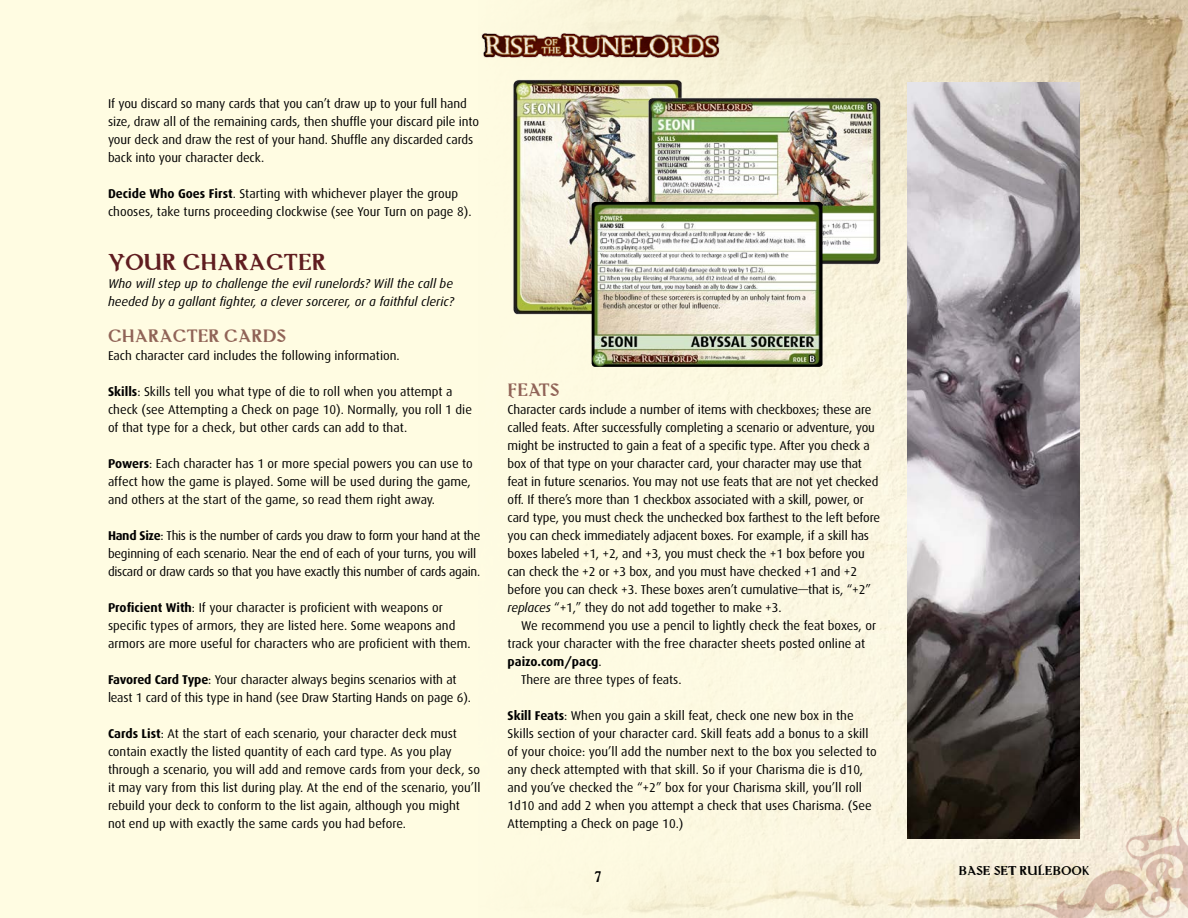
<style>
.page{position:relative;width:1188px;height:918px;background:#fff}
.page>*{position:absolute;margin:0;border:0;box-sizing:border-box;transform-origin:0 0}
.t1{font:27px "Masoch Dirach";color:#601d20}
.t2{font:21px "Masoch Dirach";color:#906357}
.t3{font:18px "Masoch Dirach";color:#000}
.t4{font:15px "Masoch Dirach";color:#000}
.t5{font:12.75px/18px "Dax";letter-spacing:-.01em;color:#000}
.t6{font:italic 12.75px/18px "Dax";color:#000}
.t7{font:700 12.75px "Dax";letter-spacing:-.01em;color:#000}
.s1{font-weight:700}
.s2{font-style:italic}
.s3{font-weight:400}
</style>
<div class="page">
<hr style="left:0;top:0;width:1px;height:918px;background:#fffce2">
<div style="left:1px;top:0;width:1187px;height:918px;background:#fffce2"></div>
<img style="left:579px;top:0;width:609px;height:918px">
<img style="left:481px;top:13px;width:266px;height:57px">
<img style="left:1013px;top:815px;width:175px;height:103px">
<img style="left:486px;top:41px;width:223px;height:309px">
<img style="left:907px;top:83px;width:173px;height:756px">
<img style="left:614px;top:70px;width:306px;height:221px">
<img style="left:592px;top:202px;width:231px;height:165px">
<p class="t5" style="left:108px;top:95px;width:373px">If you discard so many cards that you can’t draw up to your full hand size, draw all of the remaining cards, then shuffle your discard pile into your deck and draw the rest of your hand. Shuffle any discarded cards back into your character deck.</p>
<p class="t5" style="left:108px;top:185px;width:365px"><span class="s1">Decide Who Goes First</span>. Starting with whichever player the group chooses, take turns proceeding clockwise (see Your Turn on page 8).</p>
<h1 class="t1" style="left:108px;top:247px;width:220px">YOUR CHARACTER</h1>
<p class="t6" style="left:108px;top:275px;width:347px">Who will step up to challenge the evil runelords? Will the call be heeded by a gallant fighter, a clever sorcerer, or a faithful cleric?</p>
<h2 class="t2" style="left:108px;top:324px;width:180px">CHARACTER CARDS</h2>
<p class="t5" style="left:108px;top:347px;width:293px">Each character card includes the following information.</p>
<p class="t5" style="left:108px;top:383px;width:366px"><span class="s1">Skills</span>: Skills tell you what type of die to roll when you attempt a check (see Attempting a Check on page 10). Normally, you roll 1 die of that type for a check, but other cards can add to that.</p>
<p class="t5" style="left:108px;top:455px;width:366px"><span class="s1">Powers</span>: Each character has 1 or more special powers you can use to affect how the game is played. Some will be used during the game, and others at the start of the game, so read them right away.</p>
<p class="t5" style="left:108px;top:527px;width:374px"><span class="s1">Hand Size</span>: This is the number of cards you draw to form your hand at the beginning of each scenario. Near the end of each of your turns, you will discard or draw cards so that you have exactly this number of cards again.</p>
<p class="t5" style="left:108px;top:599px;width:364px"><span class="s1">Proficient With</span>: If your character is proficient with weapons or specific types of armors, they are listed here. Some weapons and armors are more useful for characters who are proficient with them.</p>
<p class="t5" style="left:108px;top:671px;width:365px"><span class="s1">Favored Card Type</span>: Your character always begins scenarios with at least 1 card of this type in hand (see Draw Starting Hands on page 6).</p>
<p class="t5" style="left:108px;top:725px;width:374px"><span class="s1">Cards List</span>: At the start of each scenario, your character deck must contain exactly the listed quantity of each card type. As you play through a scenario, you will add and remove cards from your deck, so it may vary from this list during play. At the end of the scenario, you’ll rebuild your deck to conform to the list again, although you might not end up with exactly the same cards you had before.</p>
<h2 class="t2" style="left:508px;top:378px;width:53px">FEATS</h2>
<p class="t5" style="left:508px;top:401px;width:374px">Character cards include a number of items with checkboxes; these are called feats. After successfully completing a scenario or adventure, you might be instructed to gain a feat of a specific type. After you check a box of that type on your character card, your character may use that feat in future scenarios. You may not use feats that are not yet checked off. If there’s more than 1 checkbox associated with a skill, power, or card type, you must check the unchecked box farthest to the left before you can check immediately adjacent boxes. For example, if a skill has boxes labeled +1, +2, and +3, you must check the +1 box before you can check the +2 or +3 box, and you must have checked +1 and +2 before you can check +3. These boxes aren’t cumulative—that is, “+2” <span class="s2">replaces</span> “+1,” they do not add together to make +3.</p>
<p class="t5" style="left:521px;top:617px;width:357px">We recommend you use a pencil to lightly check the feat boxes, or</p>
<p class="t5" style="left:508px;top:635px;width:359px">track your character with the free character sheets posted online at</p>
<p class="t7" style="left:508px;top:654px;width:95px">paizo.com/pacg<span class="s3">.</span></p>
<p class="t5" style="left:521px;top:671px;width:162px">There are three types of feats.</p>
<p class="t5" style="left:508px;top:707px;width:371px"><span class="s1">Skill Feats</span>: When you gain a skill feat, check one new box in the Skills section of your character card. Skill feats add a bonus to a skill of your choice: you’ll add the number next to the box you selected to any check attempted with that skill. So if your Charisma die is d10, and you’ve checked the “+2” box for your Charisma skill, you’ll roll 1d10 and add 2 when you attempt a check that uses Charisma. (See Attempting a Check on page 10.)</p>
<h3 class="t3" style="left:594px;top:867px;width:9px">7</h3>
<p class="t4" style="left:958px;top:862px;width:133px">BASE SET RULEBOOK</p>
</div>
